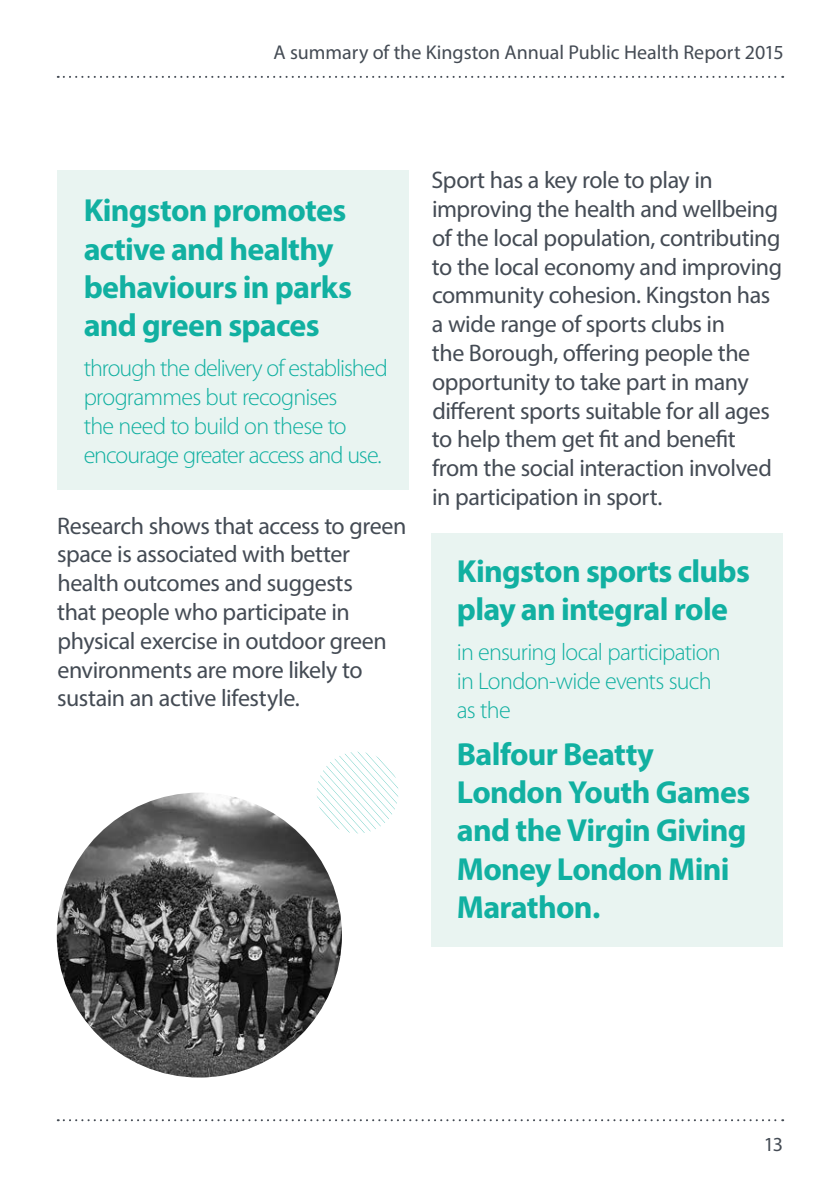
<style>
.page{position:relative;width:840px;height:1191px;background:#fff}
.page>*{position:absolute;margin:0;border:0;box-sizing:border-box;transform-origin:0 0}
.t1{font:700 32px/38.4px "Myriad Pro";letter-spacing:-.025em;color:#11b0a1}
.t2{font:24px/28.8px "Myriad Pro";letter-spacing:-.02em;color:#444b54}
.t3{font:300 24px/28.8px "Myriad Pro";letter-spacing:-.035em;color:#11b0a1}
.t4{font:20px "Myriad Pro";color:#444b54}
</style>
<div class="page">
<div style="left:57px;top:170px;width:351px;height:320px;background:#e9f4f1"></div>
<svg style="left:58px;top:76px;width:724px;height:2px"></svg>
<div style="left:431px;top:533px;width:351px;height:414px;background:#e9f4f1"></div>
<svg style="left:58px;top:1119px;width:724px;height:2px"></svg>
<img style="left:57px;top:792px;width:285px;height:285px;border-radius:142px">
<svg style="left:316px;top:751px;width:82px;height:82px"></svg>
<p class="t4" style="left:273px;top:40px;width:511px">A summary of the Kingston Annual Public Health Report 2015</p>
<h1 class="t1" style="left:84px;top:190px;width:269px">Kingston promotes active and healthy behaviours in parks and green spaces</h1>
<p class="t3" style="left:84px;top:354px;width:305px">through the delivery of established programmes but recognises<br>the need to build on these to encourage greater access and use.</p>
<p class="t2" style="left:57px;top:511px;width:351px">Research shows that access to green space is associated with better health outcomes and suggests<br>that people who participate in physical exercise in outdoor green environments are more likely to sustain an active lifestyle.</p>
<p class="t2" style="left:431px;top:165px;width:352px">Sport has a key role to play in improving the health and wellbeing of the local population, contributing to the local economy and improving community cohesion. Kingston has a wide range of sports clubs in<br>the Borough, offering people the opportunity to take part in many different sports suitable for all ages to help them get fit and benefit from the social interaction involved in participation in sport.</p>
<h1 class="t1" style="left:456px;top:550px;width:294px">Kingston sports clubs play an integral role</h1>
<p class="t3" style="left:456px;top:638px;width:265px">in ensuring local participation in London-wide events such as the</p>
<h1 class="t1" style="left:456px;top:733px;width:295px">Balfour Beatty<br>London Youth Games and the Virgin Giving<br>Money London Mini<br>Marathon.</h1>
<p class="t4" style="left:763px;top:1132px;width:21px">13</p>
</div>
